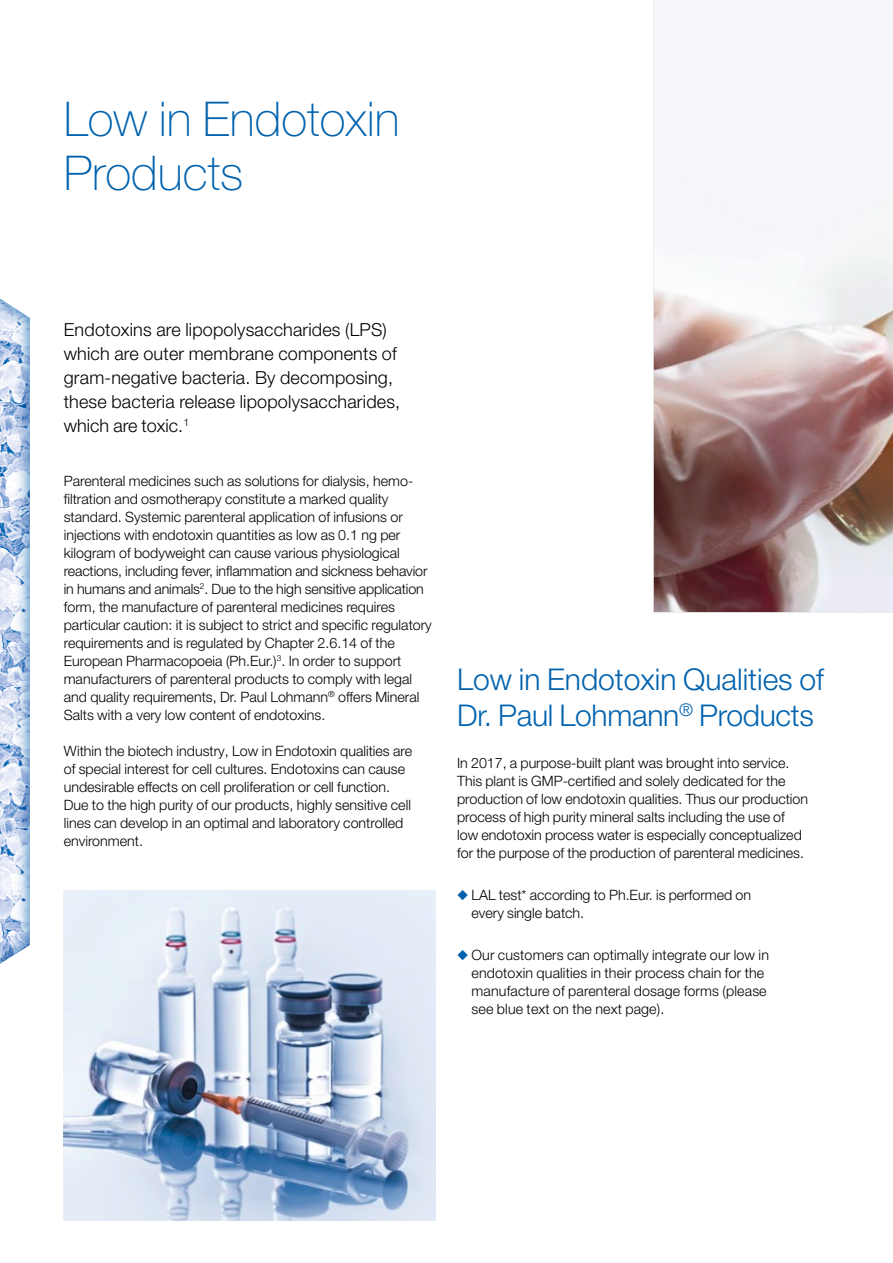
<style>
.page{position:relative;width:893px;height:1263px;background:#fff}
.page>*{position:absolute;margin:0;border:0;box-sizing:border-box;transform-origin:0 0}
.t1{font:100 48px/54px "Helvetica Neue LT Pro";color:#0062ae}
.t2{font:300 30px/36px "Helvetica Neue LT Pro";color:#0062ae}
.t3{font:300 18px/24px "Helvetica Neue LT Pro";letter-spacing:.01em;color:#000}
.t4{font:300 14.25px/18px "Helvetica Neue LT Pro";color:#000}
.s1{color:#0062ae}
</style>
<div class="page">
<svg style="left:0;top:298px;width:30px;height:666px"></svg>
<img style="left:654px;top:0;width:239px;height:612px">
<img style="left:64px;top:890px;width:372px;height:330px">
<h1 class="t1" style="left:64px;top:92px;width:337px">Low in Endotoxin<br>Products</h1>
<p class="t3" style="left:64px;top:317px;width:338px">Endotoxins are lipopolysaccharides (LPS) which are outer membrane components of gram-negative bacteria. By decomposing, these bacteria release lipopolysaccharides, which are toxic.<sup>1</sup></p>
<p class="t4" style="left:64px;top:472px;width:370px">Parenteral medicines such as solutions for dialysis, hemo&shy;filtration and osmotherapy constitute a marked quality standard. Systemic parenteral application of infusions or injections with endotoxin quantities as low as 0.1 ng per kilogram of bodyweight can cause various physiological reactions, including fever, inflammation and sickness behavior in humans and animals<sup>2</sup>. Due to the high sensitive application form, the manufacture of parenteral medicines requires particular caution: it is subject to strict and specific regulatory requirements and is regulated by Chapter 2.6.14 of the European Pharmacopoeia (Ph.Eur.)<sup>3</sup>. In order to support manufacturers of parenteral products to comply with legal and quality requirements, Dr. Paul Lohmann<sup>®</sup> offers Mineral Salts with a very low content of endotoxins.</p>
<p class="t4" style="left:64px;top:742px;width:350px">Within the biotech industry, Low in Endotoxin qualities are of special interest for cell cultures. Endotoxins can cause undesirable effects on cell proliferation or cell function.<br>Due to the high purity of our products, highly sensitive cell lines can develop in an optimal and laboratory controlled environment.</p>
<h2 class="t2" style="left:457px;top:661px;width:368px">Low in Endotoxin Qualities of<br>Dr. Paul Lohmann<sup>®</sup> Products</h2>
<p class="t4" style="left:457px;top:754px;width:353px">In 2017, a purpose-built plant was brought into service.<br>This plant is GMP-certified and solely dedicated for the production of low endotoxin qualities. Thus our production process of high purity mineral salts including the use of low endotoxin process water is especially conceptualized for the purpose of the production of parenteral medicines.</p>
<p class="t4" style="left:471px;top:886px;width:281px;text-indent:-14px"><span class="s1">◆</span> LAL test* according to Ph.Eur. is performed on every single batch.</p>
<p class="t4" style="left:471px;top:946px;width:299px;text-indent:-14px"><span class="s1">◆</span> Our customers can optimally integrate our low in endotoxin qualities in their process chain for the manufacture of parenteral dosage forms (please see blue text on the next page).</p>
</div>
